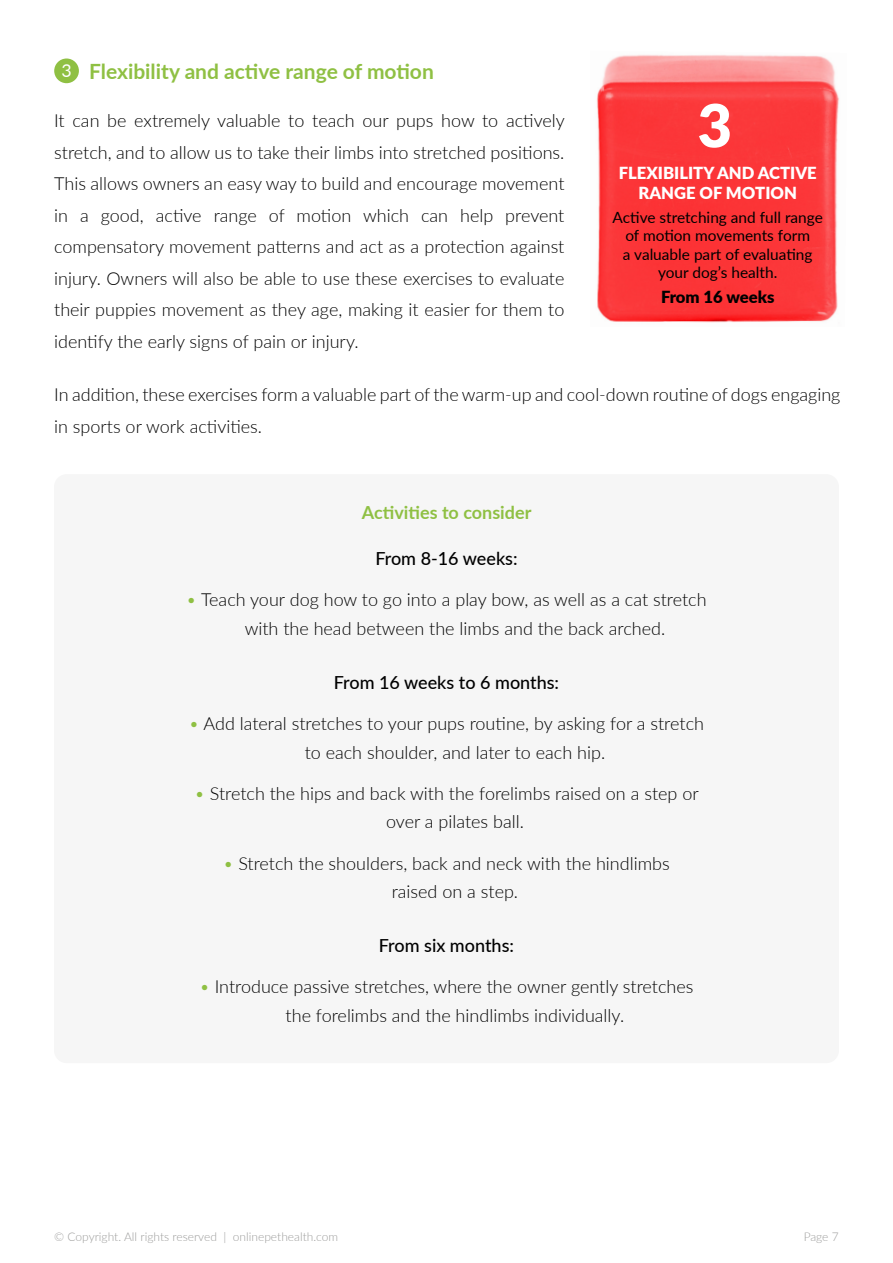
<style>
.page{position:relative;width:893px;height:1263px;background:#fff}
.page>*{position:absolute;margin:0;border:0;box-sizing:border-box;transform-origin:0 0}
.t1{font:900 59.4px "Lato";color:#fff}
.t2{font:700 21px "Lato";color:#8fc043}
.t3{font:300 18px/31.5px "Lato";color:#000}
.t4{font:500 18px "Lato";color:#000}
.t5{font:700 18px "Lato";color:#8fc043}
.t6{font:900 16.65px/20px "Lato";color:#fff;text-align:center}
.t7{font:900 16.65px "Lato";color:#000}
.t8{font:15.45px/18.6px "Lato";color:#000;text-align:center}
.t9{font:300 12px "Lato";color:#9d9d9c}
.s1{font-weight:400;font-size:17.7px;color:#fff}
.s2{color:#8fc043}
</style>
<div class="page">
<div style="left:54px;top:474px;width:785px;height:589px;background:#f6f6f6;border-radius:13px"></div>
<div style="left:54px;top:59px;width:25px;height:24px;background:#8fc043;border-radius:50%"></div>
<img style="left:596px;top:55px;width:244px;height:268px">
<p class="t2" style="left:61px;top:56px;width:374px"><span class="s1">3</span> Flexibility and active range of motion</p>
<p class="t3" style="left:54px;top:104px;width:512px;text-align:justify">It can be extremely valuable to teach our pups how to actively stretch, and to allow us to take their limbs into stretched positions.<br>This allows owners an easy way to build and encourage movement in a good, active range of motion which can help prevent compensatory movement patterns and act as a protection against injury. Owners will also be able to use these exercises to evaluate their puppies movement as they age, making it easier for them to identify the early signs of pain or injury.</p>
<p class="t3" style="left:54px;top:377px;width:788px;line-height:32.7px">In addition, these exercises form a valuable part of the warm-up and cool-down routine of dogs engaging in sports or work activities.</p>
<h1 class="t1" style="left:698px;top:81px;width:36px">3</h1>
<p class="t6" style="left:619px;top:163px;width:200px">FLEXIBILITY AND ACTIVE<br>RANGE OF MOTION</p>
<p class="t8" style="left:612px;top:207px;width:212px">Active stretching and full range of motion movements form<br>a valuable part of evaluating your dog’s health.</p>
<p class="t7" style="left:661px;top:284px;width:115px">From 16 weeks</p>
<p class="t5" style="left:362px;top:500px;width:171px">Activities to consider</p>
<p class="t4" style="left:375px;top:545px;width:144px">From 8-16 weeks:</p>
<p class="t3" style="left:245px;top:585px;width:463px;line-height:28.5px;text-indent:-58px"><span class="s2">•</span> Teach your dog how to go into a play bow, as well as a cat stretch with the head between the limbs and the back arched.</p>
<p class="t4" style="left:334px;top:669px;width:227px">From 16 weeks to 6 months:</p>
<p class="t3" style="left:305px;top:709px;width:401px;line-height:28.5px;text-indent:-116px"><span class="s2">•</span> Add lateral stretches to your pups routine, by asking for a stretch to each shoulder, and later to each hip.</p>
<p class="t3" style="left:386px;top:778px;width:314px;line-height:28.5px;text-indent:-192px"><span class="s2">•</span> Stretch the hips and back with the forelimbs raised on a step or over a pilates ball.</p>
<p class="t3" style="left:392px;top:848px;width:280px;line-height:28.5px;text-indent:-169px"><span class="s2">•</span> Stretch the shoulders, back and neck with the hindlimbs raised on a step.</p>
<p class="t4" style="left:379px;top:932px;width:137px">From six months:</p>
<p class="t3" style="left:286px;top:972px;width:409px;line-height:28.5px;text-indent:-86px"><span class="s2">•</span> Introduce passive stretches, where the owner gently stretches the forelimbs and the hindlimbs individually.</p>
<p class="t9" style="left:54px;top:1228px;width:285px">© Copyright. All rights reserved | onlinepethealth.com</p>
<p class="t9" style="left:804px;top:1228px;width:37px">Page 7</p>
</div>
